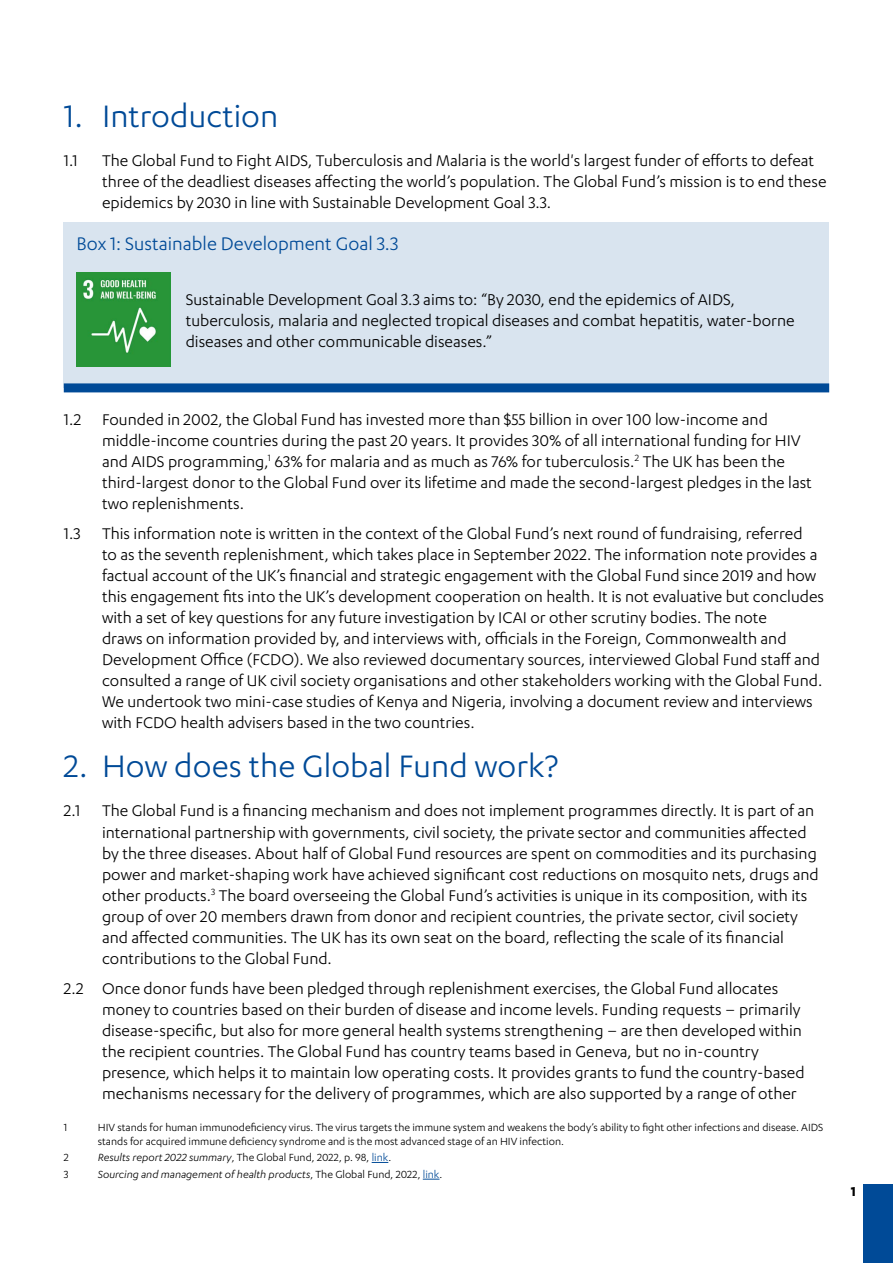
<style>
.page{position:relative;width:893px;height:1263px;background:#fff}
.page>*{position:absolute;margin:0;border:0;box-sizing:border-box;transform-origin:0 0}
.t1{font:36px "Karbon";color:#004a97}
.t2{font:21px "Karbon";color:#004a97}
.t3{font:18px/21px "Karbon";color:#000}
.t4{font:700 15px "Karbon";color:#000}
.t5{font:12px/13.5px "Karbon";color:#000}
.t6{font:italic 12px "Karbon";color:#000}
.s1{font-style:italic}
.s2{color:#004a97}
.s3{font-style:normal}
.s4{font-style:normal;color:#004a97}
</style>
<div class="page">
<div style="left:863px;top:1184px;width:30px;height:79px;background:#004a97"></div>
<div style="left:64px;top:223px;width:765px;height:165px;background:#d9e4ef"></div>
<div style="left:64px;top:383px;width:765px;height:9px;background:#004a97"></div>
<img style="left:77px;top:273px;width:93px;height:93px">
<svg style="left:372px;top:1162px;width:16px;height:1px"></svg>
<svg style="left:423px;top:1179px;width:16px;height:1px"></svg>
<h1 class="t1" style="left:64px;top:96px;width:216px">1. Introduction</h1>
<p class="t3" style="left:64px;top:149px;width:16px">1.1</p>
<p class="t3" style="left:102px;top:149px;width:726px">The Global Fund to Fight AIDS, Tuberculosis and Malaria is the world's largest funder of efforts to defeat three of the deadliest diseases affecting the world’s population. The Global Fund’s mission is to end these epidemics by 2030 in line with Sustainable Development Goal 3.3.</p>
<p class="t2" style="left:77px;top:232px;width:323px">Box 1: Sustainable Development Goal 3.3</p>
<p class="t3" style="left:186px;top:288px;width:611px">Sustainable Development Goal 3.3 aims to: “By 2030, end the epidemics of AIDS, tuberculosis, malaria and neglected tropical diseases and combat hepatitis, water-borne diseases and other communicable diseases.”</p>
<p class="t3" style="left:102px;top:408px;width:711px;text-indent:-38px">1.2 Founded in 2002, the Global Fund has invested more than $55 billion in over 100 low-income and middle-income countries during the past 20 years. It provides 30% of all international funding for HIV and AIDS programming,<sup>1</sup> 63% for malaria and as much as 76% for tuberculosis.<sup>2</sup> The UK has been the third-largest donor to the Global Fund over its lifetime and made the second-largest pledges in the last two replenishments.</p>
<p class="t3" style="left:102px;top:522px;width:724px;text-indent:-38px">1.3 This information note is written in the context of the Global Fund’s next round of fundraising, referred<br>to as the seventh replenishment, which takes place in September 2022. The information note provides a factual account of the UK’s financial and strategic engagement with the Global Fund since 2019 and how this engagement fits into the UK’s development cooperation on health. It is not evaluative but concludes with a set of key questions for any future investigation by ICAI or other scrutiny bodies. The note<br>draws on information provided by, and interviews with, officials in the Foreign, Commonwealth and Development Office (FCDO). We also reviewed documentary sources, interviewed Global Fund staff and consulted a range of UK civil society organisations and other stakeholders working with the Global Fund.<br>We undertook two mini-case studies of Kenya and Nigeria, involving a document review and interviews with FCDO health advisers based in the two countries.</p>
<h1 class="t1" style="left:64px;top:747px;width:496px">2. How does the Global Fund work?</h1>
<p class="t3" style="left:102px;top:800px;width:718px;text-indent:-38px">2.1 The Global Fund is a financing mechanism and does not implement programmes directly. It is part of an international partnership with governments, civil society, the private sector and communities affected by the three diseases. About half of Global Fund resources are spent on commodities and its purchasing power and market-shaping work have achieved significant cost reductions on mosquito nets, drugs and other products.<sup>3</sup> The board overseeing the Global Fund’s activities is unique in its composition, with its group of over 20 members drawn from donor and recipient countries, the private sector, civil society and affected communities. The UK has its own seat on the board, reflecting the scale of its financial contributions to the Global Fund.</p>
<p class="t3" style="left:102px;top:977px;width:704px;text-indent:-38px">2.2 Once donor funds have been pledged through replenishment exercises, the Global Fund allocates money to countries based on their burden of disease and income levels. Funding requests – primarily disease-specific, but also for more general health systems strengthening – are then developed within the recipient countries. The Global Fund has country teams based in Geneva, but no in-country presence, which helps it to maintain low operating costs. It provides grants to fund the country-based mechanisms necessary for the delivery of programmes, which are also supported by a range of other</p>
<p class="t5" style="left:64px;top:1120px;width:5px">1</p>
<p class="t5" style="left:98px;top:1120px;width:727px">HIV stands for human immunodeficiency virus. The virus targets the immune system and weakens the body’s ability to fight other infections and disease. AIDS stands for acquired immune deficiency syndrome and is the most advanced stage of an HIV infection.</p>
<p class="t5" style="left:64px;top:1150px;width:7px">2</p>
<p class="t5" style="left:98px;top:1150px;width:295px"><span class="s1">Results report 2022 summary</span>, The Global Fund, 2022, p. 98, <span class="s2">link</span>.</p>
<p class="t5" style="left:64px;top:1167px;width:6px">3</p>
<p class="t6" style="left:98px;top:1168px;width:346px">Sourcing and management of health products<span class="s3">, The Global Fund, 2022,</span> <span class="s4">link</span><span class="s3">.</span></p>
<p class="t4" style="left:851px;top:1183px;width:6px">1</p>
</div>
